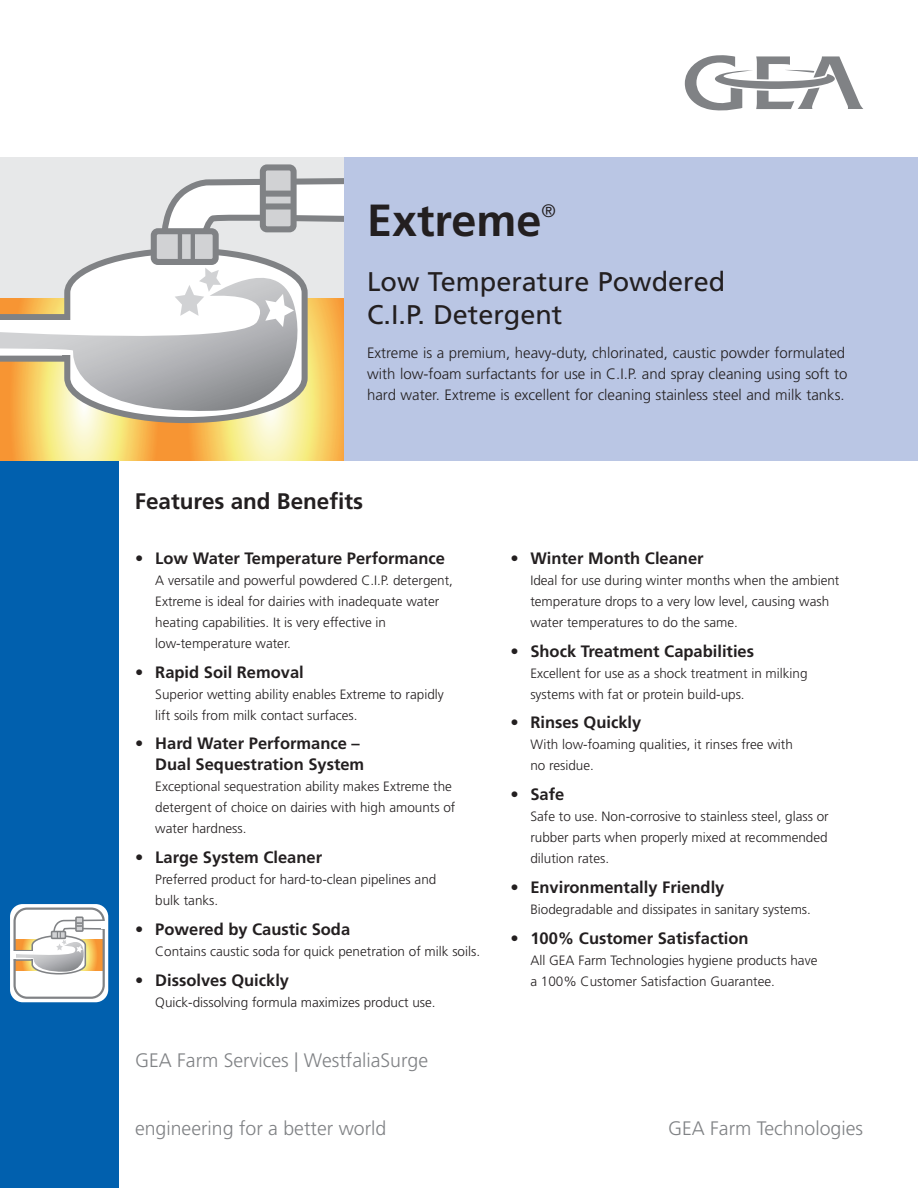
<style>
.page{position:relative;width:918px;height:1188px;background:#fff}
.page>*{position:absolute;margin:0;border:0;box-sizing:border-box;transform-origin:0 0}
.t1{font:700 45px "Frutiger LT Com";color:#231f20}
.t2{font:27px/33px "Frutiger";color:#231f20}
.t3{font:700 22.5px "Frutiger LT Com";color:#231f20}
.t4{font:300 19.5px "Frutiger";color:#808285}
.t5{font:300 18px "Frutiger";color:#231f20}
.t6{font:700 16.5px/21px "Frutiger LT Com";color:#231f20;text-align:right}
.t7{font:300 15px/21px "Frutiger";color:#231f20}
.t8{font:300 13.5px/21px "Frutiger";color:#231f20}
</style>
<div class="page">
<div style="left:0;top:446px;width:119px;height:742px;background:#0160ae"></div>
<div style="left:10px;top:904px;width:98px;height:98px;background:#fff;border-radius:13px"></div>
<div style="left:13px;top:908px;width:92px;height:91px;border:2px solid #808285;border-radius:13px"></div>
<div style="left:75px;top:916px;width:9px;height:16px;border:2px solid #808285"></div>
<svg style="left:13px;top:918px;width:92px;height:57px"></svg>
<div style="left:0;top:158px;width:361px;height:150px;background:#e7e8e9"></div>
<svg style="left:182px;top:420px;width:162px;height:40px;background:#f8d87f"></svg>
<svg style="left:0;top:420px;width:182px;height:40px;background:#f7ca6f"></svg>
<svg style="left:61px;top:420px;width:250px;height:6px"></svg>
<div style="left:263px;top:167px;width:31px;height:62px;background:#d1d2d4;border-radius:4px"></div>
<div style="left:260px;top:164px;width:37px;height:68px;border:6px solid #808285;border-radius:4px"></div>
<svg style="left:0;top:173px;width:344px;height:247px"></svg>
<div style="left:344px;top:157px;width:574px;height:304px;background:#bac6e4"></div>
<svg style="left:685px;top:55px;width:178px;height:56px"></svg>
<h1 class="t1" style="left:367px;top:194px;width:176px">Extreme</h1>
<h3 class="t5" style="left:541px;top:200px;width:16px">®</h3>
<h2 class="t2" style="left:367px;top:265px;width:360px">Low Temperature Powdered<br>C.I.P. Detergent</h2>
<p class="t7" style="left:367px;top:342px;width:482px">Extreme is a premium, heavy-duty, chlorinated, caustic powder formulated with low-foam surfactants for use in C.I.P. and spray cleaning using soft to hard water. Extreme is excellent for cleaning stainless steel and milk tanks.</p>
<h3 class="t3" style="left:135px;top:488px;width:230px">Features and Benefits</h3>
<p class="t6" style="left:135px;top:548px;width:311px">• Low Water Temperature Performance</p>
<p class="t8" style="left:155px;top:570px;width:299px">A versatile and powerful powdered C.I.P. detergent, Extreme is ideal for dairies with inadequate water heating capabilities. It is very effective in low-temperature water.</p>
<p class="t6" style="left:135px;top:661px;width:170px">• Rapid Soil Removal</p>
<p class="t8" style="left:155px;top:683px;width:290px">Superior wetting ability enables Extreme to rapidly lift soils from milk contact surfaces.</p>
<p class="t6" style="left:135px;top:733px;width:230px">• Hard Water Performance –<br>Dual Sequestration System</p>
<p class="t8" style="left:155px;top:776px;width:302px">Exceptional sequestration ability makes Extreme the detergent of choice on dairies with high amounts of water hardness.</p>
<p class="t6" style="left:135px;top:847px;width:188px">• Large System Cleaner</p>
<p class="t8" style="left:155px;top:869px;width:283px">Preferred product for hard-to-clean pipelines and bulk tanks.</p>
<p class="t6" style="left:135px;top:919px;width:216px">• Powered by Caustic Soda</p>
<p class="t8" style="left:155px;top:941px;width:326px">Contains caustic soda for quick penetration of milk soils.</p>
<p class="t6" style="left:135px;top:970px;width:155px">• Dissolves Quickly</p>
<p class="t8" style="left:155px;top:992px;width:282px">Quick-dissolving formula maximizes product use.</p>
<h3 class="t4" style="left:135px;top:1049px;width:295px">GEA Farm Services | WestfaliaSurge</h3>
<p class="t6" style="left:510px;top:548px;width:195px">• Winter Month Cleaner</p>
<p class="t8" style="left:530px;top:570px;width:311px">Ideal for use during winter months when the ambient temperature drops to a very low level, causing wash water temperatures to do the same.</p>
<p class="t6" style="left:510px;top:640px;width:245px">• Shock Treatment Capabilities</p>
<p class="t8" style="left:530px;top:662px;width:279px">Excellent for use as a shock treatment in milking systems with fat or protein build-ups.</p>
<p class="t6" style="left:510px;top:712px;width:132px">• Rinses Quickly</p>
<p class="t8" style="left:530px;top:734px;width:264px">With low-foaming qualities, it rinses free with no residue.</p>
<p class="t6" style="left:510px;top:784px;width:55px">• Safe</p>
<p class="t8" style="left:530px;top:806px;width:300px;text-align:justify">Safe to use. Non-corrosive to stainless steel, glass or rubber parts when properly mixed at recommended dilution rates.</p>
<p class="t6" style="left:510px;top:877px;width:216px">• Environmentally Friendly</p>
<p class="t8" style="left:530px;top:899px;width:282px">Biodegradable and dissipates in sanitary systems.</p>
<p class="t6" style="left:510px;top:928px;width:240px">• 100% Customer Satisfaction</p>
<p class="t8" style="left:530px;top:950px;width:289px">All GEA Farm Technologies hygiene products have a 100% Customer Satisfaction Guarantee.</p>
<h3 class="t4" style="left:135px;top:1117px;width:253px">engineering for a better world</h3>
<h3 class="t4" style="left:668px;top:1117px;width:197px">GEA Farm Technologies</h3>
</div>
